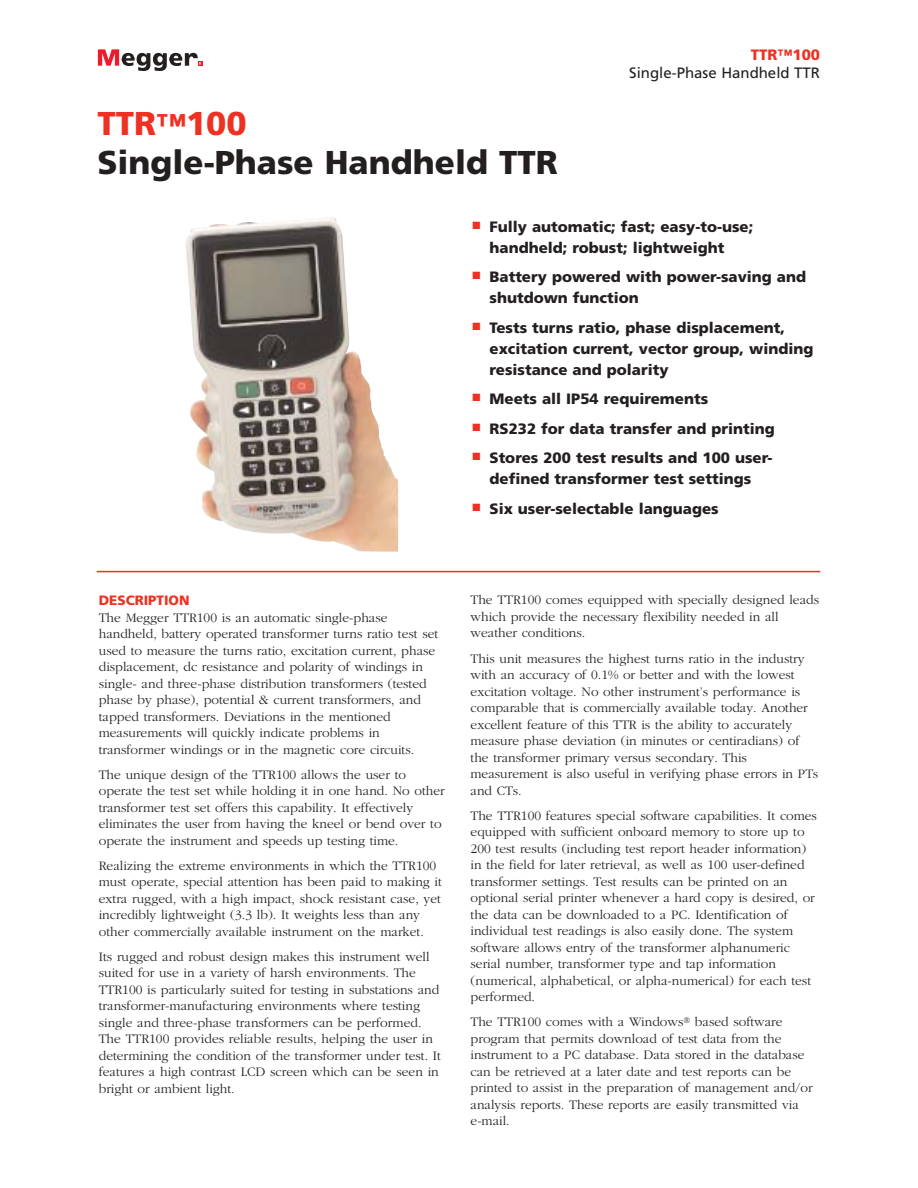
<style>
.page{position:relative;width:918px;height:1188px;background:#fff}
.page>*{position:absolute;margin:0;border:0;box-sizing:border-box;transform-origin:0 0}
.t1{font:900 33px/39px "Frutiger";color:#231f1f}
.t2{font:900 15px/21px "Frutiger";color:#231f1f}
.t3{font:15px "Frutiger";color:#231f1f}
.t4{font:900 15px "Frutiger";color:#ee3123}
.t5{font:300 13.5px/16.5px "Garamond";color:#231f1f}
.t6{font:900 13.5px "Frutiger";color:#ee3123}
.s1{color:#ee3123}
.s2{font-size:30px;color:#ee3123}
</style>
<div class="page">
<svg style="left:98px;top:49px;width:104px;height:22px"></svg>
<hr style="left:97px;top:571px;width:723px;height:1px;background:#ee3123">
<img style="left:186px;top:217px;width:212px;height:335px">
<p class="t4" style="left:751px;top:49px;width:71px">TTR™100</p>
<p class="t3" style="left:629px;top:67px;width:192px">Single-Phase Handheld TTR</p>
<h1 class="t1" style="left:97px;top:107px;width:462px"><span class="s1">TTR</span><span class="s2">™</span><span class="s1">100<br></span>Single-Phase Handheld TTR</h1>
<p class="t2" style="left:490px;top:217px;width:265px;text-indent:-17px"><sup>■</sup> Fully automatic; fast; easy-to-use; handheld; robust; lightweight</p>
<p class="t2" style="left:490px;top:268px;width:318px;text-indent:-17px"><sup>■</sup> Battery powered with power-saving and shutdown function</p>
<p class="t2" style="left:490px;top:318px;width:325px;text-indent:-17px"><sup>■</sup> Tests turns ratio, phase displacement, excitation current, vector group, winding resistance and polarity</p>
<p class="t2" style="left:472px;top:390px;width:237px"><sup>■</sup> Meets all IP54 requirements</p>
<p class="t2" style="left:472px;top:419px;width:304px"><sup>■</sup> RS232 for data transfer and printing</p>
<p class="t2" style="left:472px;top:449px;width:302px;text-align:center"><sup>■</sup> Stores 200 test results and 100 user&shy;defined transformer test settings</p>
<p class="t2" style="left:472px;top:499px;width:248px"><sup>■</sup> Six user-selectable languages</p>
<p class="t6" style="left:99px;top:595px;width:92px">DESCRIPTION</p>
<p class="t5" style="left:99px;top:610px;width:341px">The Megger TTR100 is an automatic single-phase handheld, battery operated transformer turns ratio test set used to measure the turns ratio, excitation current, phase displacement, dc resistance and polarity of windings in single- and three-phase distribution transformers (tested phase by phase), potential &amp; current transformers, and tapped transformers. Deviations in the mentioned measurements will quickly indicate problems in transformer windings or in the magnetic core circuits.</p>
<p class="t5" style="left:99px;top:767px;width:347px">The unique design of the TTR100 allows the user to operate the test set while holding it in one hand. No other transformer test set offers this capability. It effectively eliminates the user from having the kneel or bend over to operate the instrument and speeds up testing time.</p>
<p class="t5" style="left:99px;top:858px;width:345px">Realizing the extreme environments in which the TTR100 must operate, special attention has been paid to making it extra rugged, with a high impact, shock resistant case, yet incredibly lightweight (3.3 lb). It weights less than any other commercially available instrument on the market.</p>
<p class="t5" style="left:99px;top:949px;width:344px">Its rugged and robust design makes this instrument well suited for use in a variety of harsh environments. The TTR100 is particularly suited for testing in substations and transformer-manufacturing environments where testing single and three-phase transformers can be performed.<br>The TTR100 provides reliable results, helping the user in determining the condition of the transformer under test. It features a high contrast LCD screen which can be seen in bright or ambient light.</p>
<p class="t5" style="left:471px;top:593px;width:350px">The TTR100 comes equipped with specially designed leads which provide the necessary flexibility needed in all weather conditions.</p>
<p class="t5" style="left:471px;top:651px;width:349px">This unit measures the highest turns ratio in the industry with an accuracy of 0.1% or better and with the lowest excitation voltage. No other instrument’s performance is comparable that is commercially available today. Another excellent feature of this TTR is the ability to accurately measure phase deviation (in minutes or centiradians) of the transformer primary versus secondary. This measurement is also useful in verifying phase errors in PTs and CTs.</p>
<p class="t5" style="left:471px;top:808px;width:348px">The TTR100 features special software capabilities. It comes equipped with sufficient onboard memory to store up to 200 test results (including test report header information) in the field for later retrieval, as well as 100 user-defined transformer settings. Test results can be printed on an optional serial printer whenever a hard copy is desired, or the data can be downloaded to a PC. Identification of individual test readings is also easily done. The system software allows entry of the transformer alphanumeric serial number, transformer type and tap information (numerical, alphabetical, or alpha-numerical) for each test performed.</p>
<p class="t5" style="left:471px;top:1015px;width:344px">The TTR100 comes with a Windows<sup>®</sup> based software program that permits download of test data from the instrument to a PC database. Data stored in the database can be retrieved at a later date and test reports can be printed to assist in the preparation of management and/or analysis reports. These reports are easily transmitted via e-mail.</p>
</div>
